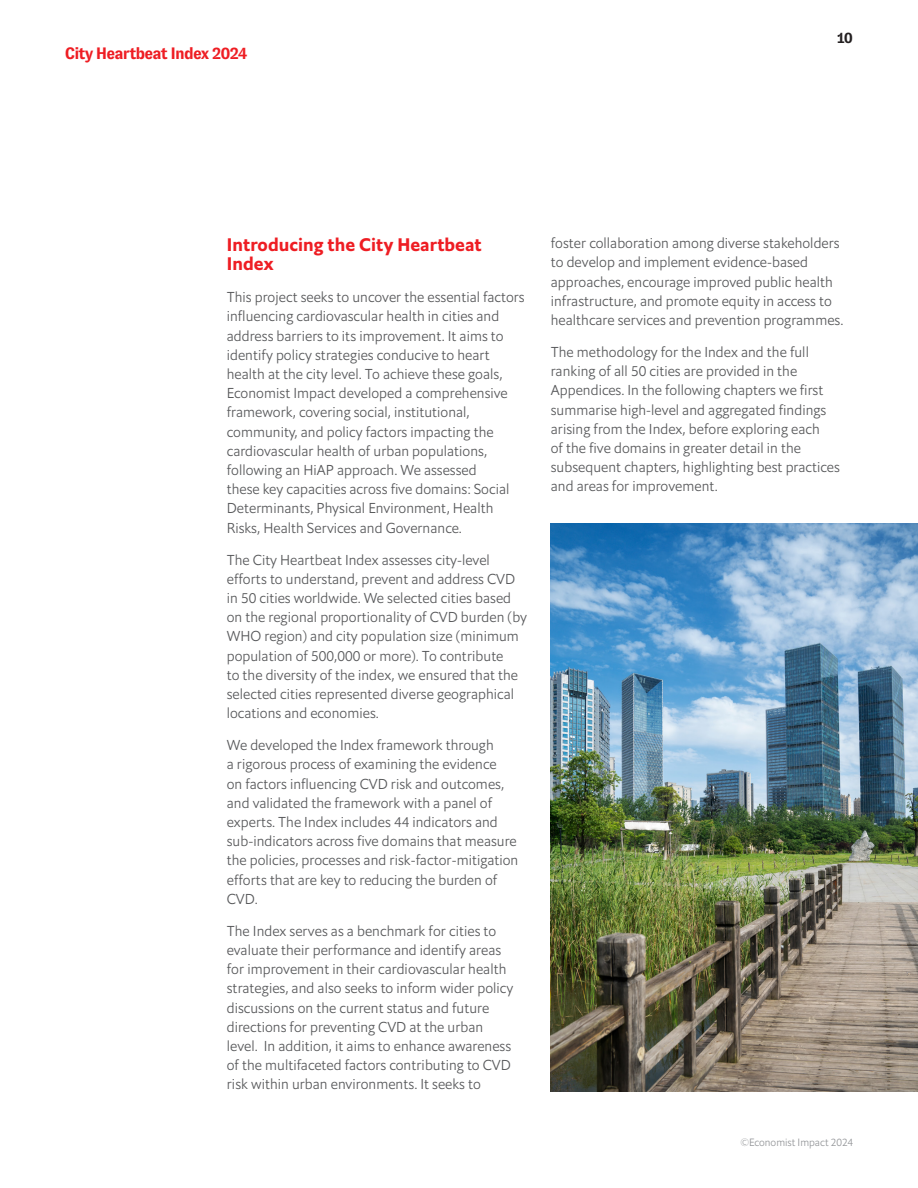
<style>
.page{position:relative;width:918px;height:1188px;background:#fff}
.page>*{position:absolute;margin:0;border:0;box-sizing:border-box;transform-origin:0 0}
._4__Body_text{font:18px/19.2px "Econ Sans Bol";letter-spacing:.005em;color:#ee1d23}
.t1{font:700 16.5px "GT Zirkon";letter-spacing:-.05em;color:#ee1d23}
.t2{font:700 15px "GT Zirkon";color:#231f20}
._4__Body_text-2{font:14.25px/19.2px "Econ Sans Lig";letter-spacing:.005em;color:#57585a}
.t3{font:10.5px "Econ Sans Lig";color:#939598}
</style>
<div class="page">
<img style="left:551px;top:524px;width:367px;height:567px">
<p class="t1" style="left:65px;top:44px;width:184px">City Heartbeat Index 2024</p>
<p class="t2" style="left:837px;top:29px;width:17px">10</p>
<p class="_4__Body_text" style="left:227px;top:235px;width:256px">Introducing the City Heartbeat<br>Index</p>
<p class="_4__Body_text-2" style="left:227px;top:288px;width:299px">This project seeks to uncover the essential factors influencing cardiovascular health in cities and address barriers to its improvement. It aims to identify policy strategies conducive to heart health at the city level. To achieve these goals, Economist Impact developed a comprehensive framework, covering social, institutional, community, and policy factors impacting the cardiovascular health of urban populations, following an HiAP approach. We assessed<br>these key capacities across five domains: Social Determinants, Physical Environment, Health Risks, Health Services and Governance.</p>
<p class="_4__Body_text-2" style="left:227px;top:550px;width:302px">The City Heartbeat Index assesses city-level efforts to understand, prevent and address CVD in 50 cities worldwide. We selected cities based on the regional proportionality of CVD burden (by WHO region) and city population size (minimum population of 500,000 or more). To contribute<br>to the diversity of the index, we ensured that the selected cities represented diverse geographical locations and economies.</p>
<p class="_4__Body_text-2" style="left:227px;top:735px;width:293px">We developed the Index framework through<br>a rigorous process of examining the evidence<br>on factors influencing CVD risk and outcomes, and validated the framework with a panel of experts. The Index includes 44 indicators and sub-indicators across five domains that measure the policies, processes and risk-factor-mitigation efforts that are key to reducing the burden of CVD.</p>
<p class="_4__Body_text-2" style="left:227px;top:921px;width:288px">The Index serves as a benchmark for cities to evaluate their performance and identify areas for improvement in their cardiovascular health strategies, and also seeks to inform wider policy discussions on the current status and future directions for preventing CVD at the urban level. In addition, it aims to enhance awareness of the multifaceted factors contributing to CVD risk within urban environments. It seeks to</p>
<p class="_4__Body_text-2" style="left:551px;top:234px;width:294px">foster collaboration among diverse stakeholders to develop and implement evidence-based approaches, encourage improved public health infrastructure, and promote equity in access to healthcare services and prevention programmes.</p>
<p class="_4__Body_text-2" style="left:551px;top:342px;width:290px">The methodology for the Index and the full ranking of all 50 cities are provided in the Appendices. In the following chapters we first summarise high-level and aggregated findings arising from the Index, before exploring each<br>of the five domains in greater detail in the subsequent chapters, highlighting best practices and areas for improvement.</p>
<p class="t3" style="left:740px;top:1136px;width:114px">©Economist Impact 2024</p>
</div>
